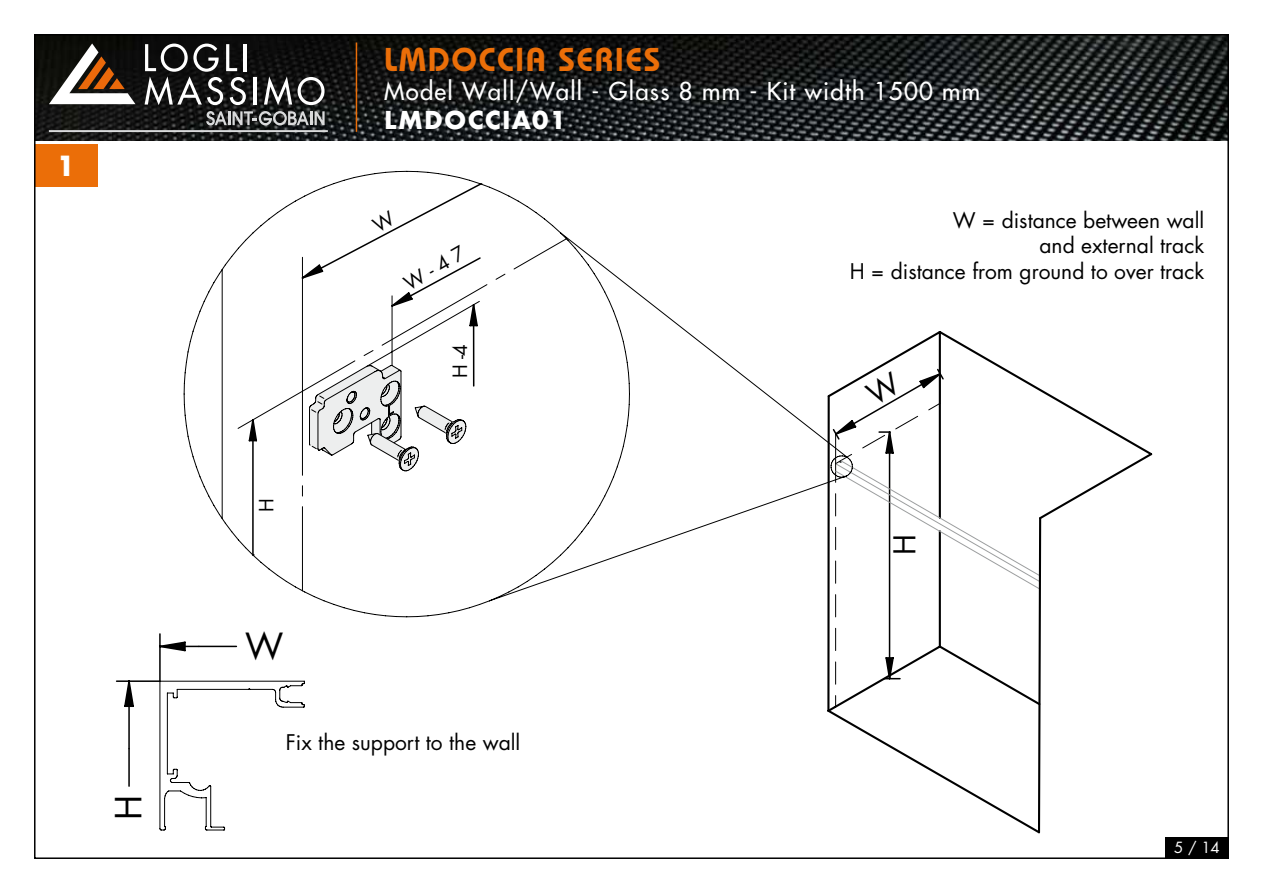
<style>
.page{position:relative;width:1263px;height:893px;background:#fff}
.page>*{position:absolute;margin:0;border:0;box-sizing:border-box;transform-origin:0 0}
.t1{font:35.1px "Futura";color:#000}
.t2{font:600 33px "Bauhaus";letter-spacing:.05em;color:#eb6e08}
.t3{font:29.25px "Futura";color:#000}
.t4{font:700 27px "Futura";color:#fff}
.t5{font:24px "Futura";letter-spacing:.05em;color:#fff}
.t6{font:700 24px "Futura";letter-spacing:.05em;color:#fff}
.t7{font:21px/25.2px "Futura";color:#000;text-align:right}
.t8{font:19.2px "Futura";color:#000}
.t9{font:15px "Futura";color:#fff}
</style>
<div class="page">
<img style="left:37px;top:37px;width:1189px;height:103px">
<div style="left:34px;top:145px;width:64px;height:42px;background:#eb6e08"></div>
<div style="left:1165px;top:838px;width:64px;height:21px;background:#000"></div>
<hr style="left:356px;top:43px;width:1px;height:89px;background:#eb6e08">
<svg style="left:49px;top:43px;width:86px;height:61px"></svg>
<hr style="left:254px;top:78px;width:3px;height:27px;background:#fff">
<svg style="left:264px;top:76px;width:28px;height:29px"></svg>
<svg style="left:298px;top:77px;width:27px;height:28px"></svg>
<svg style="left:145px;top:44px;width:101px;height:61px"></svg>
<hr style="left:243px;top:44px;width:4px;height:27px;background:#fff">
<hr style="left:49px;top:130px;width:279px;height:2px;background:#d9dadb">
<svg style="left:206px;top:111px;width:119px;height:14px;background:#717273"></svg>
<svg style="left:877px;top:331px;width:275px;height:188px"></svg>
<svg style="left:116px;top:633px;width:189px;height:198px"></svg>
<svg style="left:183px;top:171px;width:642px;height:447px"></svg>
<svg style="left:825px;top:367px;width:217px;height:466px"></svg>
<svg style="left:237px;top:182px;width:246px;height:374px"></svg>
<p class="t4" style="left:57px;top:147px;width:20px">1</p>
<h1 class="t1" style="left:106px;top:820px;width:27px;rotate:-90deg">H</h1>
<h2 class="t2" style="left:384px;top:40px;width:278px">LMDOCCIA SERIES</h2>
<p class="t5" style="left:384px;top:76px;width:598px">Model Wall/Wall - Glass 8 mm - Kit width 1500 mm</p>
<p class="t6" style="left:384px;top:102px;width:183px">LMDOCCIA01</p>
<p class="t8" style="left:399px;top:274px;width:69px;rotate:-30deg">W-47</p>
<p class="t8" style="left:254px;top:512px;width:15px;rotate:-90deg">H</p>
<h1 class="t1" style="left:245px;top:624px;width:40px">W</h1>
<p class="t8" style="left:448px;top:378px;width:36px;rotate:-90deg">H -4</p>
<p class="t7" style="left:286px;top:730px;width:236px">Fix the support to the wall</p>
<p class="t7" style="left:850px;top:208px;width:356px">W = distance between wall<br>and external track<br>H = distance from ground to over track</p>
<h3 class="t3" style="left:886px;top:555px;width:22px;rotate:-90deg">H</h3>
<p class="t9" style="left:1174px;top:838px;width:47px">5 / 14</p>
</div>
